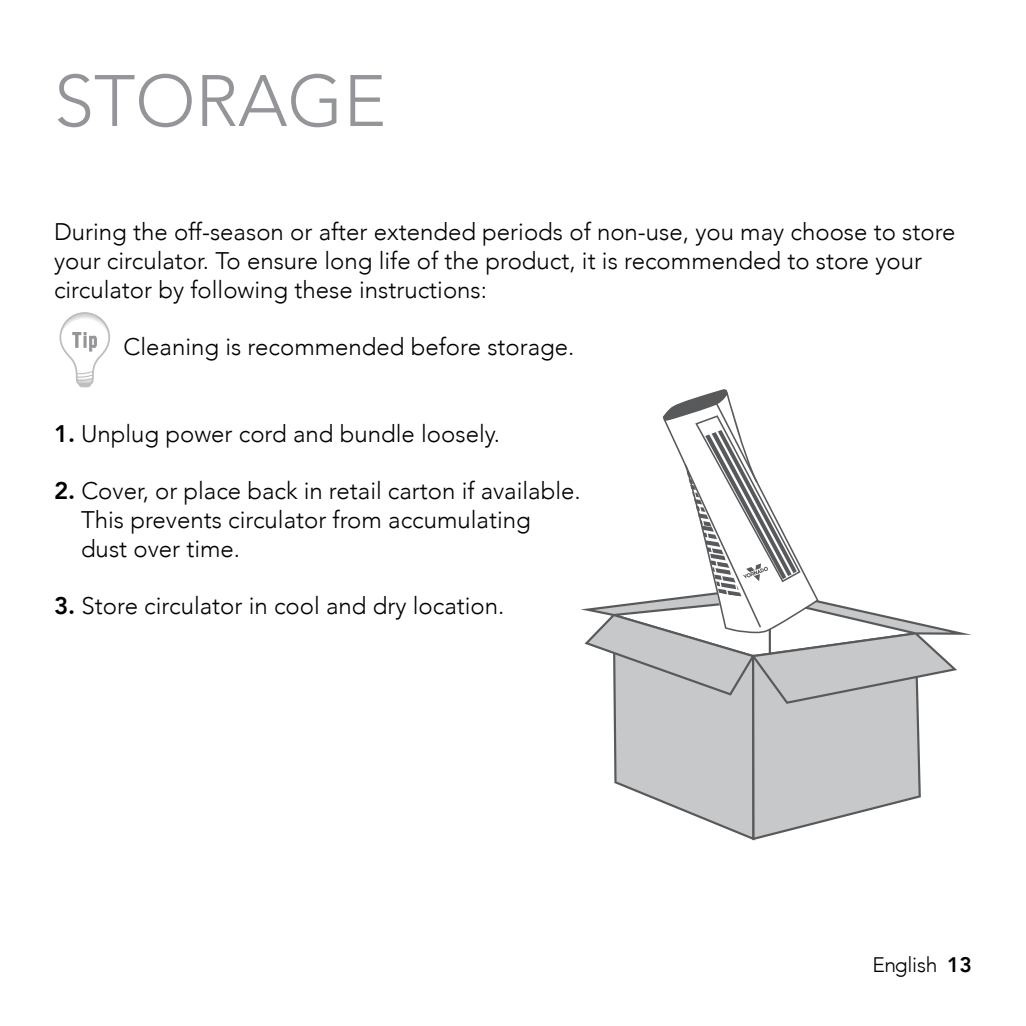
<style>
.page{position:relative;width:1026px;height:1026px;background:#fff}
.page>*{position:absolute;margin:0;border:0;box-sizing:border-box;transform-origin:0 0}
.t1{font:300 72px "Avenir";color:#939598}
.t2{font:300 24px/28.8px "Avenir";color:#000}
.t3{font:300 21px "Avenir";letter-spacing:-.02em;color:#000}
.s1{font-weight:800}
</style>
<div class="page">
<svg style="left:59px;top:312px;width:51px;height:75px"></svg>
<svg style="left:586px;top:389px;width:376px;height:451px"></svg>
<h1 class="t1" style="left:54px;top:59px;width:334px">STORAGE</h1>
<p class="t2" style="left:54px;top:217px;width:903px">During the off-season or after extended periods of non-use, you may choose to store your circulator. To ensure long life of the product, it is recommended to store your circulator by following these instructions:</p>
<p class="t2" style="left:124px;top:333px;width:452px">Cleaning is recommended before storage.</p>
<p class="t2" style="left:54px;top:419px;width:447px"><span class="s1">1.</span> Unplug power cord and bundle loosely.</p>
<p class="t2" style="left:81px;top:477px;width:501px;text-indent:-27px"><span class="s1">2.</span> Cover, or place back in retail carton if available.<br>This prevents circulator from accumulating dust over time.</p>
<p class="t2" style="left:54px;top:592px;width:452px"><span class="s1">3.</span> Store circulator in cool and dry location.</p>
<p class="t3" style="left:872px;top:952px;width:101px">English <span class="s1">13</span></p>
</div>
